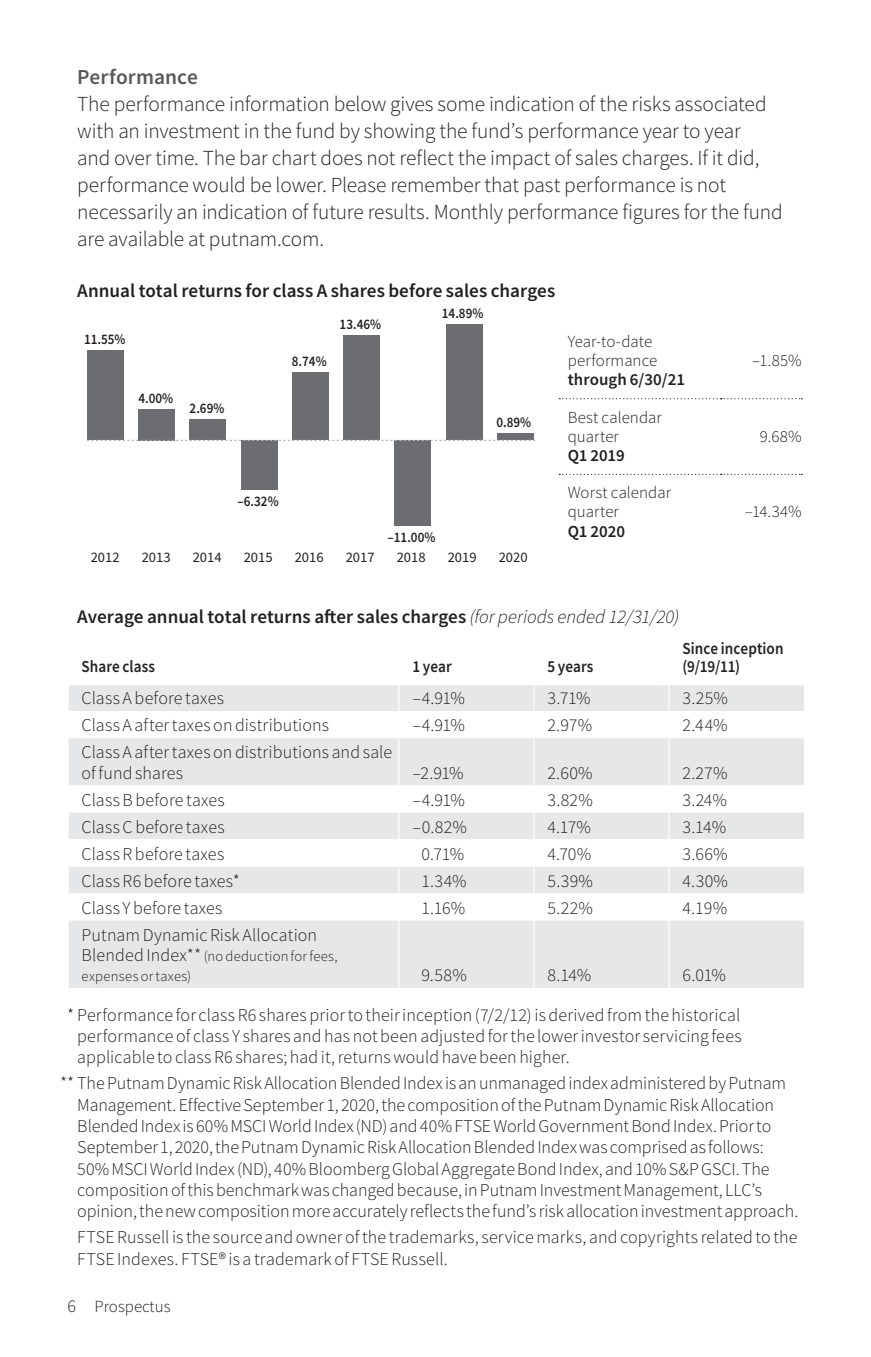
<style>
.page{position:relative;width:871px;height:1357px;background:#fff}
.page>*{position:absolute;margin:0;border:0;box-sizing:border-box;transform-origin:0 0}
.Text{font:300 21.38px/27px "Source Sans Pro";letter-spacing:-.005em;color:#231f20}
.SubHead_2{font:600 21.38px "Source Sans Pro";letter-spacing:.005em;color:#57585a}
.SubHead_3{font:600 19.12px "Source Sans Pro";color:#231f20}
.Foot_symbol2{font:300 18px/21.4px "Source Sans Pro";color:#231f20;text-align:justify}
.Table_Left{font:300 18px/20.2px "Source Sans Pro";letter-spacing:.005em;color:#231f20}
.Foot_no_symbol{font:300 18px/21.4px "Source Sans Pro";letter-spacing:.01em;color:#231f20}
.Chart_Table_Stub{font:300 16.88px/19.1px "Source Sans Pro";color:#231f20}
.Table_ColHd_Left{font:600 16.88px/18px "Source Sans Pro";letter-spacing:.005em;color:#231f20;scale:.9 1}
.Chart_Table_Column{font:300 16.88px "Source Sans Pro";letter-spacing:.02em;color:#231f20}
.t1{font:600 14.62px/19.8px "Source Sans Pro";color:#231f20;text-align:center;scale:.9 1}
.Table_Left-2{font:300 14.62px/20.2px "Source Sans Pro";letter-spacing:.02em;color:#231f20}
.t2{font:14.62px "Source Sans Pro";color:#231f20}
.s1{font-weight:600}
.s2{font-weight:400}
.s3{font-weight:300;font-style:italic}
.s4{font-size:18px}
</style>
<div class="page">
<div style="left:87px;top:350px;width:37px;height:90px;background:#6c6d70"></div>
<div style="left:138px;top:409px;width:37px;height:31px;background:#6c6d70"></div>
<div style="left:189px;top:419px;width:37px;height:21px;background:#6c6d70"></div>
<div style="left:241px;top:440px;width:36px;height:49px;background:#6c6d70"></div>
<div style="left:292px;top:372px;width:37px;height:68px;background:#6c6d70"></div>
<div style="left:343px;top:336px;width:37px;height:104px;background:#6c6d70"></div>
<div style="left:394px;top:440px;width:37px;height:86px;background:#6c6d70"></div>
<div style="left:446px;top:324px;width:36px;height:116px;background:#6c6d70"></div>
<div style="left:497px;top:433px;width:37px;height:7px;background:#6c6d70"></div>
<svg style="left:87px;top:440px;width:448px;height:1px"></svg>
<svg style="left:559px;top:398px;width:243px;height:1px"></svg>
<svg style="left:559px;top:474px;width:243px;height:1px"></svg>
<div style="left:69px;top:685px;width:735px;height:303px;background:#e6e7e9"></div>
<svg style="left:69px;top:711px;width:735px;height:209px"></svg>
<svg style="left:398px;top:685px;width:1px;height:53px"></svg>
<svg style="left:533px;top:685px;width:1px;height:53px"></svg>
<svg style="left:668px;top:685px;width:1px;height:53px"></svg>
<hr style="left:398px;top:738px;width:1px;height:47px;background:#fff">
<hr style="left:533px;top:738px;width:1px;height:47px;background:#fff">
<hr style="left:668px;top:738px;width:1px;height:47px;background:#fff">
<svg style="left:398px;top:785px;width:1px;height:135px"></svg>
<svg style="left:533px;top:785px;width:1px;height:135px"></svg>
<svg style="left:668px;top:785px;width:1px;height:135px"></svg>
<hr style="left:398px;top:920px;width:1px;height:68px;background:#fff">
<hr style="left:533px;top:920px;width:1px;height:68px;background:#fff">
<hr style="left:668px;top:920px;width:1px;height:68px;background:#fff">
<p class="SubHead_2" style="left:77px;top:62px;width:122px">Performance</p>
<p class="Text" style="left:77px;top:90px;width:707px">The performance information below gives some indication of the risks associated with an investment in the fund by showing the fund’s performance year to year<br>and over time. The bar chart does not reflect the impact of sales charges. If it did, performance would be lower. Please remember that past performance is not necessarily an indication of future results. Monthly performance figures for the fund are available at putnam.com.</p>
<p class="SubHead_3" style="left:77px;top:278px;width:479px">Annual total returns for class A shares before sales charges</p>
<p class="t1" style="left:84px;top:329px;width:48px">11.55%</p>
<p class="t1" style="left:442px;top:303px;width:48px">14.89%</p>
<p class="t1" style="left:340px;top:314px;width:48px">13.46%</p>
<p class="Chart_Table_Stub" style="left:568px;top:332px;width:119px">Year-to-date performance <span class="s1">through 6/30/21</span></p>
<p class="Chart_Table_Column" style="left:752px;top:350px;width:51px">–1.85%</p>
<p class="t1" style="left:292px;top:351px;width:40px">8.74%</p>
<p class="t1" style="left:138px;top:388px;width:40px">4.00%</p>
<p class="t1" style="left:190px;top:398px;width:40px">2.69%</p>
<p class="t1" style="left:496px;top:412px;width:40px">0.89%</p>
<p class="t2" style="left:91px;top:548px;width:30px">2012</p>
<p class="t2" style="left:142px;top:548px;width:30px">2013</p>
<p class="t1" style="left:238px;top:491px;width:47px">–6.32%</p>
<p class="t2" style="left:193px;top:548px;width:30px">2014</p>
<p class="t2" style="left:244px;top:548px;width:30px">2015</p>
<p class="t2" style="left:295px;top:548px;width:30px">2016</p>
<p class="t2" style="left:346px;top:548px;width:30px">2017</p>
<p class="t1" style="left:388px;top:527px;width:55px">–11.00%<br><span class="s2">2018</span></p>
<p class="t2" style="left:448px;top:548px;width:30px">2019</p>
<p class="t2" style="left:499px;top:548px;width:30px">2020</p>
<p class="Chart_Table_Stub" style="left:568px;top:407px;width:96px">Best calendar quarter<br><span class="s1">Q1 2019</span></p>
<p class="Chart_Table_Stub" style="left:568px;top:483px;width:105px">Worst calendar quarter<br><span class="s1">Q1 2020</span></p>
<p class="Chart_Table_Column" style="left:759px;top:426px;width:44px">9.68%</p>
<p class="Chart_Table_Column" style="left:745px;top:501px;width:59px">–14.34%</p>
<p class="SubHead_3" style="left:77px;top:604px;width:604px">Average annual total returns after sales charges <span class="s3">(for periods ended 12/31/20)</span></p>
<p class="Table_ColHd_Left" style="left:82px;top:657px;width:83px">Share class</p>
<p class="Table_ColHd_Left" style="left:412px;top:657px;width:45px">1 year</p>
<p class="Table_ColHd_Left" style="left:547px;top:657px;width:53px">5 years</p>
<p class="Table_ColHd_Left" style="left:682px;top:639px;width:114px">Since inception (9/19/11)</p>
<p class="Table_Left" style="left:82px;top:688px;width:144px">Class A before taxes</p>
<p class="Table_Left" style="left:412px;top:688px;width:54px">–4.91%</p>
<p class="Table_Left" style="left:547px;top:688px;width:45px">3.71%</p>
<p class="Table_Left" style="left:682px;top:688px;width:47px">3.25%</p>
<p class="Table_Left" style="left:82px;top:715px;width:249px">Class A after taxes on distributions</p>
<p class="Table_Left" style="left:412px;top:715px;width:54px">–4.91%</p>
<p class="Table_Left" style="left:547px;top:715px;width:46px">2.97%</p>
<p class="Table_Left" style="left:682px;top:715px;width:47px">2.44%</p>
<p class="Table_Left" style="left:82px;top:742px;width:312px">Class A after taxes on distributions and sale of fund shares</p>
<p class="Table_Left" style="left:412px;top:762px;width:53px">–2.91%</p>
<p class="Table_Left" style="left:547px;top:762px;width:47px">2.60%</p>
<p class="Table_Left" style="left:682px;top:762px;width:47px">2.27%</p>
<p class="Table_Left" style="left:82px;top:789px;width:145px">Class B before taxes</p>
<p class="Table_Left" style="left:412px;top:789px;width:54px">–4.91%</p>
<p class="Table_Left" style="left:547px;top:789px;width:47px">3.82%</p>
<p class="Table_Left" style="left:682px;top:789px;width:46px">3.24%</p>
<p class="Table_Left" style="left:82px;top:816px;width:145px">Class C before taxes</p>
<p class="Table_Left" style="left:412px;top:816px;width:56px">–0.82%</p>
<p class="Table_Left" style="left:547px;top:816px;width:45px">4.17%</p>
<p class="Table_Left" style="left:682px;top:816px;width:45px">3.14%</p>
<p class="Table_Left" style="left:82px;top:843px;width:144px">Class R before taxes</p>
<p class="Table_Left" style="left:421px;top:843px;width:44px">0.71%</p>
<p class="Table_Left" style="left:547px;top:843px;width:45px">4.70%</p>
<p class="Table_Left" style="left:682px;top:843px;width:47px">3.66%</p>
<p class="Table_Left" style="left:82px;top:870px;width:160px">Class R6 before taxes*</p>
<p class="Table_Left" style="left:421px;top:870px;width:47px">1.34%</p>
<p class="Table_Left" style="left:547px;top:870px;width:47px">5.39%</p>
<p class="Table_Left" style="left:682px;top:870px;width:47px">4.30%</p>
<p class="Table_Left" style="left:82px;top:897px;width:142px">Class Y before taxes</p>
<p class="Table_Left" style="left:421px;top:897px;width:46px">1.16%</p>
<p class="Table_Left" style="left:547px;top:897px;width:47px">5.22%</p>
<p class="Table_Left" style="left:682px;top:897px;width:46px">4.19%</p>
<p class="Table_Left" style="left:82px;top:924px;width:237px">Putnam Dynamic Risk Allocation</p>
<p class="Table_Left-2" style="left:82px;top:946px;width:258px"><span class="s4">Blended Index**</span> (no deduction for fees, expenses or taxes)</p>
<p class="Table_Left" style="left:421px;top:965px;width:47px">9.58%</p>
<p class="Table_Left" style="left:547px;top:965px;width:45px">8.14%</p>
<p class="Table_Left" style="left:682px;top:965px;width:45px">6.01%</p>
<p class="Foot_symbol2" style="left:77px;top:1004px;width:666px;text-indent:-10px">* Performance for class R6 shares prior to their inception (7/2/12) is derived from the historical performance of class Y shares and has not been adjusted for the lower investor servicing fees applicable to class R6 shares; had it, returns would have been higher.</p>
<p class="Foot_symbol2" style="left:77px;top:1072px;width:722px;text-align:left;text-indent:-17px">** The Putnam Dynamic Risk Allocation Blended Index is an unmanaged index administered by Putnam Management. Effective September 1, 2020, the composition of the Putnam Dynamic Risk Allocation Blended Index is 60% MSCI World Index (ND) and 40% FTSE World Government Bond Index. Prior to September 1, 2020, the Putnam Dynamic Risk Allocation Blended Index was comprised as follows:<br>50% MSCI World Index (ND), 40% Bloomberg Global Aggregate Bond Index, and 10% S&amp;P GSCI. The composition of this benchmark was changed because, in Putnam Investment Management, LLC’s opinion, the new composition more accurately reflects the fund’s risk allocation investment approach.</p>
<p class="Foot_no_symbol" style="left:77px;top:1226px;width:722px">FTSE Russell is the source and owner of the trademarks, service marks, and copyrights related to the<br>FTSE Indexes. FTSE® is a trademark of FTSE Russell.</p>
<p class="Chart_Table_Stub" style="left:68px;top:1297px;width:105px"><span class="s4">6</span> Prospectus</p>
</div>
